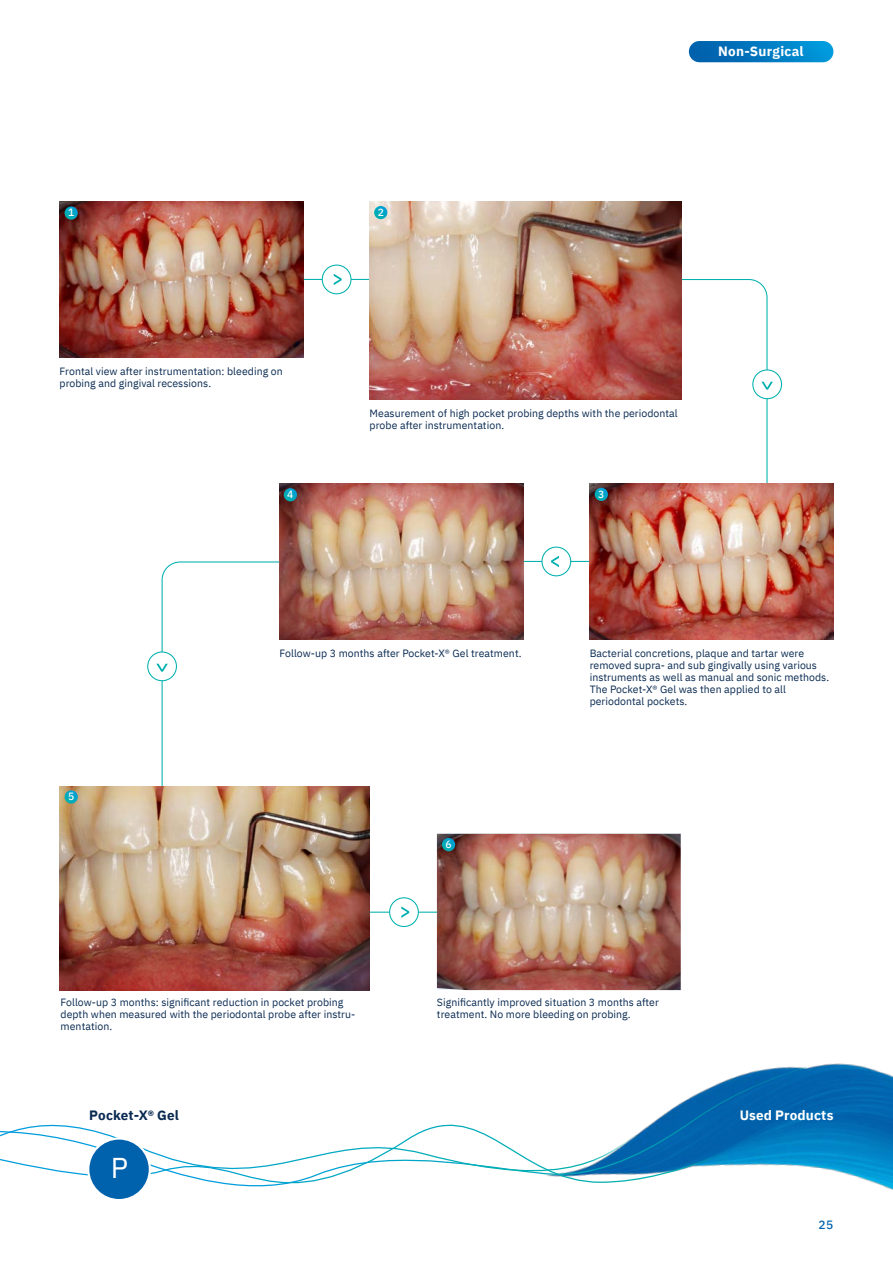
<style>
.page{position:relative;width:893px;height:1263px;background:#fff}
.page>*{position:absolute;margin:0;border:0;box-sizing:border-box;transform-origin:0 0}
.t1{font:28.65px "IBM Plex Sans";color:#fff}
.t2{font:700 13.5px "IBM Plex Sans";letter-spacing:.015em;color:#fff}
.t3{font:700 13.5px "IBM Plex Sans";letter-spacing:.005em;color:#092a51}
.t4{font:500 12px "IBM Plex Sans";color:#0062ad}
.t5{font:10.5px/12px "IBM Plex Sans";letter-spacing:.005em;color:#092a51}
.t6{font:500 10.5px "IBM Plex Sans";color:#fff}
</style>
<div class="page">
<img style="left:809px;top:1063px;width:84px;height:127px">
<svg style="left:702px;top:1066px;width:107px;height:101px;background:#2d87c1"></svg>
<svg style="left:648px;top:1091px;width:121px;height:87px"></svg>
<svg style="left:0;top:1124px;width:648px;height:63px"></svg>
<hr style="left:300px;top:912px;width:320px;height:1px;background:#00b0ae">
<div style="left:390px;top:898px;width:28px;height:28px;background:#fff;border-radius:50%"></div>
<div style="left:389px;top:897px;width:30px;height:30px;border:1px solid #00b0ae;border-radius:50%"></div>
<svg style="left:401px;top:906px;width:8px;height:12px"></svg>
<img style="left:437px;top:834px;width:244px;height:156px">
<div style="left:147px;top:651px;width:30px;height:30px;border:1px solid #00b0ae;border-radius:50%"></div>
<svg style="left:156px;top:561px;width:133px;height:225px"></svg>
<img style="left:60px;top:786px;width:310px;height:204px">
<hr style="left:496px;top:561px;width:188px;height:1px;background:#00b0ae">
<div style="left:542px;top:547px;width:29px;height:29px;background:#fff;border-radius:50%"></div>
<div style="left:541px;top:547px;width:30px;height:29px;border:1px solid #00b0ae;border-radius:50%"></div>
<svg style="left:551px;top:556px;width:8px;height:11px"></svg>
<hr style="left:293px;top:279px;width:187px;height:1px;background:#00b0ae">
<div style="left:322px;top:265px;width:29px;height:29px;background:#fff;border-radius:50%"></div>
<div style="left:322px;top:265px;width:29px;height:29px;border:1px solid #00b0ae;border-radius:50%"></div>
<svg style="left:334px;top:274px;width:8px;height:11px"></svg>
<div style="left:752px;top:369px;width:30px;height:30px;border:1px solid #00b0ae;border-radius:50%"></div>
<svg style="left:663px;top:278px;width:110px;height:205px"></svg>
<img style="left:60px;top:201px;width:243px;height:156px">
<img style="left:280px;top:483px;width:243px;height:156px">
<img style="left:590px;top:483px;width:243px;height:156px">
<img style="left:370px;top:201px;width:311px;height:198px">
<svg style="left:65px;top:206px;width:13px;height:14px"></svg>
<svg style="left:374px;top:206px;width:13px;height:13px"></svg>
<svg style="left:595px;top:488px;width:13px;height:13px"></svg>
<svg style="left:442px;top:838px;width:13px;height:13px"></svg>
<svg style="left:65px;top:790px;width:13px;height:13px"></svg>
<svg style="left:284px;top:488px;width:13px;height:13px"></svg>
<div style="left:88px;top:1138px;width:62px;height:62px;background:#0062ad;border-radius:50%"></div>
<div style="left:87px;top:1137px;width:64px;height:64px;border:2px solid #fff;border-radius:50%"></div>
<div style="left:689px;top:41px;width:144px;height:21px;background:linear-gradient(to right,#005ba8,#009adb);border-radius:11px"></div>
<p class="t6" style="left:68px;top:204px;width:8px">1</p>
<p class="t6" style="left:378px;top:204px;width:8px">2</p>
<p class="t2" style="left:718px;top:40px;width:87px">Non-Surgical</p>
<p class="t5" style="left:60px;top:365px;width:225px">Frontal view after instrumentation: bleeding on probing and gingival recessions.</p>
<p class="t6" style="left:287px;top:486px;width:8px">4</p>
<p class="t5" style="left:370px;top:407px;width:310px">Measurement of high pocket probing depths with the periodontal probe after instrumentation.</p>
<p class="t6" style="left:598px;top:486px;width:8px">3</p>
<p class="t6" style="left:68px;top:788px;width:8px">5</p>
<p class="t5" style="left:280px;top:647px;width:243px">Follow-up 3 months after Pocket-X® Gel treatment.</p>
<p class="t5" style="left:590px;top:647px;width:241px">Bacterial concretions, plaque and tartar were removed supra- and sub gingivally using various instruments as well as manual and sonic methods.<br>The Pocket-X® Gel was then applied to all periodontal pockets.</p>
<p class="t6" style="left:445px;top:836px;width:8px">6</p>
<p class="t5" style="left:61px;top:995px;width:296px">Follow-up 3 months: significant reduction in pocket probing depth when measured with the periodontal probe after instru&shy;mentation.</p>
<p class="t5" style="left:437px;top:995px;width:224px">Significantly improved situation 3 months after treatment. No more bleeding on probing.</p>
<p class="t3" style="left:89px;top:1104px;width:91px">Pocket-X® Gel</p>
<p class="t2" style="left:740px;top:1104px;width:95px">Used Products</p>
<h1 class="t1" style="left:111px;top:1146px;width:19px">P</h1>
<p class="t4" style="left:818px;top:1216px;width:16px">25</p>
</div>
